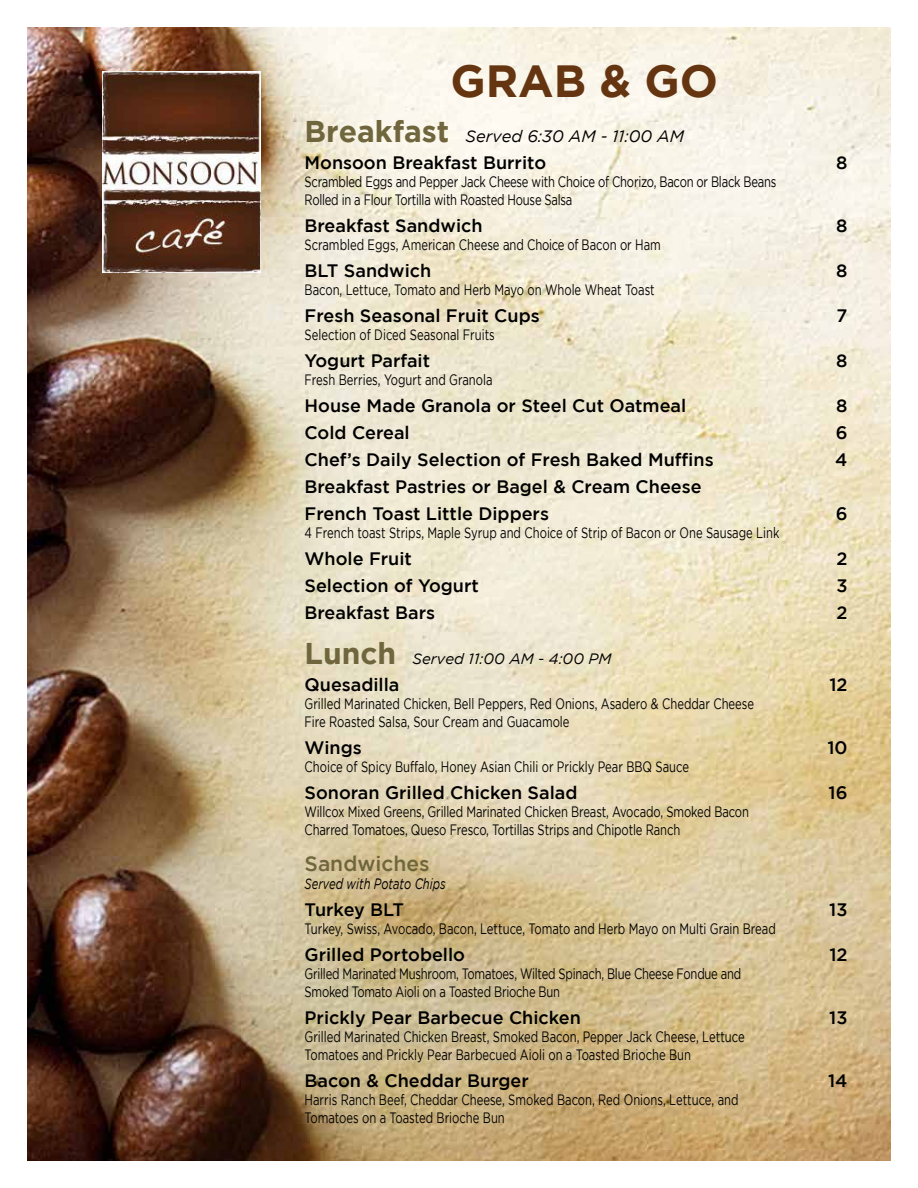
<style>
.page{position:relative;width:918px;height:1188px;background:#fff}
.page>*{position:absolute;margin:0;border:0;box-sizing:border-box;transform-origin:0 0}
.t1{font:700 45px "Gotham";color:#643510}
.t2{font:500 21px "Gotham";color:#6f663d}
.t3{font:500 18px/27px "Gotham";color:#000}
.t4{font:500 18px "Gotham";letter-spacing:-.025em;color:#000}
.t5{font:italic 16.5px "Gotham";color:#000}
.t6{font:15px/18px "Gotham";color:#000;scale:.75 1}
.t7{font:15px/18px "Gotham";letter-spacing:-.02em;color:#000;scale:.75 1}
.t8{font:italic 15px "Gotham";color:#000}
.t9{font:italic 15px "Gotham";color:#000;scale:.75 1}
.s1{font-weight:700;font-style:normal;font-size:30px;color:#6f663d}
</style>
<div class="page">
<img style="left:27px;top:27px;width:864px;height:1134px">
<img style="left:102px;top:71px;width:159px;height:201px">
<h1 class="t1" style="left:450px;top:55px;width:269px">GRAB &amp; GO</h1>
<p class="t5" style="left:305px;top:127px;width:381px"><span class="s1">Breakfast</span> Served 6:30 AM - 11:00 AM</p>
<p class="t3" style="left:305px;top:149px;width:243px">Monsoon Breakfast Burrito</p>
<p class="t3" style="left:836px;top:149px;width:13px">8</p>
<p class="t7" style="left:305px;top:173px;width:631px">Scrambled Eggs and Pepper Jack Cheese with Choice of Chorizo, Bacon or Black Beans<br>Rolled in a Flour Tortilla with Roasted House Salsa</p>
<p class="t3" style="left:305px;top:212px;width:180px">Breakfast Sandwich</p>
<p class="t3" style="left:836px;top:212px;width:13px">8</p>
<p class="t6" style="left:305px;top:236px;width:477px">Scrambled Eggs, American Cheese and Choice of Bacon or Ham</p>
<p class="t3" style="left:305px;top:257px;width:128px">BLT Sandwich</p>
<p class="t3" style="left:836px;top:257px;width:13px">8</p>
<p class="t6" style="left:305px;top:281px;width:468px">Bacon, Lettuce, Tomato and Herb Mayo on Whole Wheat Toast</p>
<p class="t3" style="left:305px;top:302px;width:237px">Fresh Seasonal Fruit Cups</p>
<p class="t3" style="left:837px;top:302px;width:12px">7</p>
<p class="t6" style="left:305px;top:326px;width:255px">Selection of Diced Seasonal Fruits</p>
<p class="t3" style="left:305px;top:347px;width:127px">Yogurt Parfait</p>
<p class="t3" style="left:836px;top:347px;width:13px">8</p>
<p class="t6" style="left:305px;top:371px;width:252px">Fresh Berries, Yogurt and Granola</p>
<p class="t3" style="left:305px;top:392px;width:383px">House Made Granola or Steel Cut Oatmeal</p>
<p class="t3" style="left:836px;top:392px;width:13px">8</p>
<p class="t3" style="left:305px;top:419px;width:107px">Cold Cereal</p>
<p class="t3" style="left:836px;top:419px;width:13px">6</p>
<p class="t3" style="left:305px;top:446px;width:411px">Chef’s Daily Selection of Fresh Baked Muffins</p>
<p class="t3" style="left:835px;top:446px;width:14px">4</p>
<p class="t3" style="left:305px;top:473px;width:399px">Breakfast Pastries or Bagel &amp; Cream Cheese<br>French Toast Little Dippers</p>
<p class="t3" style="left:836px;top:500px;width:13px">6</p>
<p class="t6" style="left:305px;top:524px;width:635px">4 French toast Strips, Maple Syrup and Choice of Strip of Bacon or One Sausage Link</p>
<p class="t3" style="left:305px;top:545px;width:109px">Whole Fruit</p>
<p class="t3" style="left:837px;top:545px;width:13px">2</p>
<p class="t3" style="left:305px;top:572px;width:176px">Selection of Yogurt</p>
<p class="t3" style="left:836px;top:572px;width:13px">3</p>
<p class="t3" style="left:305px;top:599px;width:132px">Breakfast Bars</p>
<p class="t3" style="left:837px;top:599px;width:13px">2</p>
<p class="t8" style="left:305px;top:651px;width:309px"><span class="s1">Lunch</span> Served 11:00 AM - 4:00 PM</p>
<p class="t3" style="left:305px;top:671px;width:96px">Quesadilla</p>
<p class="t3" style="left:829px;top:671px;width:20px">12</p>
<p class="t6" style="left:305px;top:695px;width:601px">Grilled Marinated Chicken, Bell Peppers, Red Onions, Asadero &amp; Cheddar Cheese<br>Fire Roasted Salsa, Sour Cream and Guacamole</p>
<p class="t3" style="left:305px;top:734px;width:59px">Wings</p>
<p class="t3" style="left:827px;top:734px;width:22px">10</p>
<p class="t6" style="left:305px;top:758px;width:514px">Choice of Spicy Buffalo, Honey Asian Chili or Prickly Pear BBQ Sauce</p>
<p class="t3" style="left:305px;top:779px;width:274px">Sonoran Grilled Chicken Salad</p>
<p class="t3" style="left:829px;top:779px;width:20px">16</p>
<p class="t6" style="left:305px;top:803px;width:594px">Willcox Mixed Greens, Grilled Marinated Chicken Breast, Avocado, Smoked Bacon<br>Charred Tomatoes, Queso Fresco, Tortillas Strips and Chipotle Ranch</p>
<h2 class="t2" style="left:305px;top:852px;width:127px">Sandwiches</h2>
<p class="t9" style="left:305px;top:876px;width:190px">Served with Potato Chips</p>
<p class="t4" style="left:305px;top:900px;width:101px">Turkey BLT</p>
<p class="t3" style="left:829px;top:896px;width:20px">13</p>
<p class="t6" style="left:305px;top:920px;width:630px">Turkey, Swiss, Avocado, Bacon, Lettuce, Tomato and Herb Mayo on Multi Grain Bread</p>
<p class="t3" style="left:305px;top:941px;width:162px">Grilled Portobello</p>
<p class="t3" style="left:829px;top:941px;width:20px">12</p>
<p class="t7" style="left:305px;top:965px;width:584px">Grilled Marinated Mushroom, Tomatoes, Wilted Spinach, Blue Cheese Fondue and<br>Smoked Tomato Aioli on a Toasted Brioche Bun</p>
<p class="t3" style="left:305px;top:1004px;width:278px">Prickly Pear Barbecue Chicken</p>
<p class="t3" style="left:829px;top:1004px;width:20px">13</p>
<p class="t6" style="left:305px;top:1028px;width:588px">Grilled Marinated Chicken Breast, Smoked Bacon, Pepper Jack Cheese, Lettuce<br>Tomatoes and Prickly Pear Barbecued Aioli on a Toasted Brioche Bun</p>
<p class="t3" style="left:305px;top:1067px;width:226px">Bacon &amp; Cheddar Burger</p>
<p class="t3" style="left:828px;top:1067px;width:21px">14</p>
<p class="t6" style="left:305px;top:1091px;width:580px">Harris Ranch Beef, Cheddar Cheese, Smoked Bacon, Red Onions, Lettuce, and<br>Tomatoes on a Toasted Brioche Bun</p>
</div>
